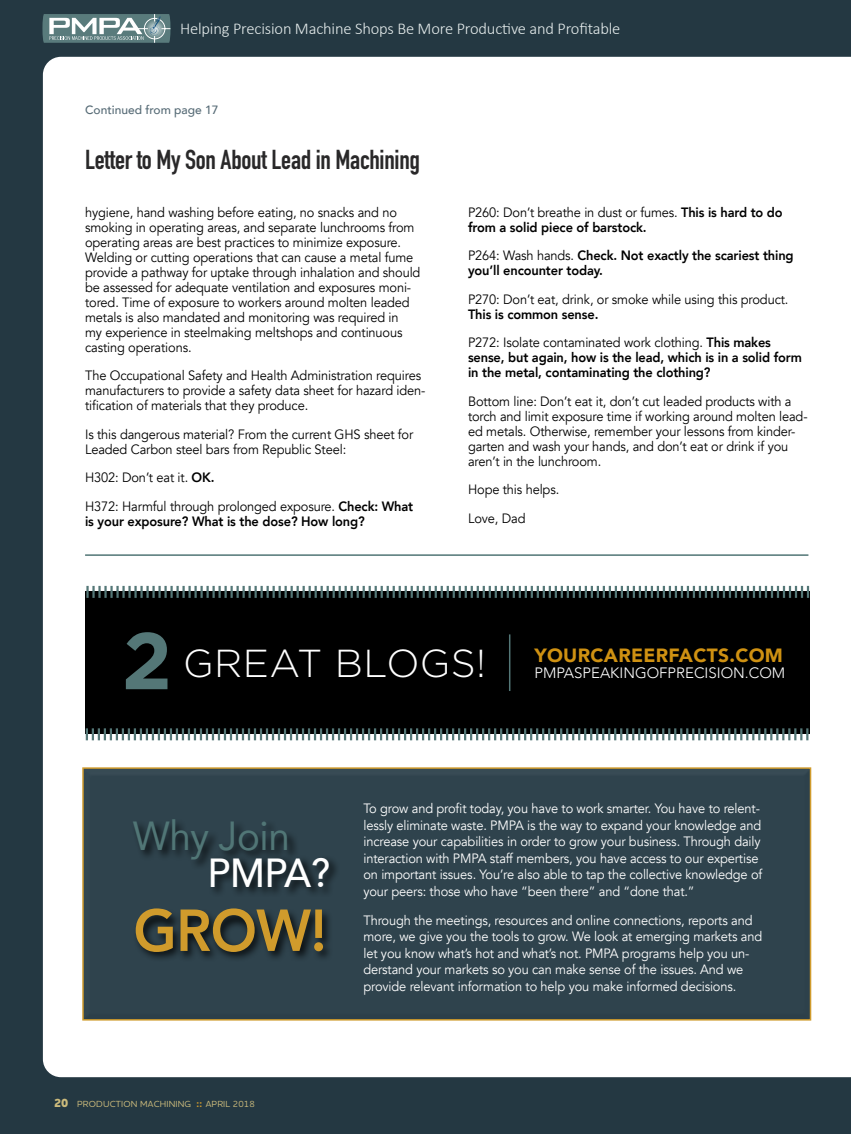
<style>
.page{position:relative;width:851px;height:1134px;background:#fff}
.page>*{position:absolute;margin:0;border:0;box-sizing:border-box;transform-origin:0 0}
.t1{font:800 58.5px "Avenir";color:#d09b2c;scale:.95 1}
.t2{font:40.5px "Avenir";letter-spacing:-.01em;color:#517676;scale:.95 1}
.t3{font:500 40.5px "Avenir";color:#fff;scale:.95 1}
.t4{font:300 39px "Gotham";letter-spacing:.01em;color:#fff}
.t5{font:700 27px "DIN Condensed";letter-spacing:-.01em;color:#292829}
.t6{font:900 19.2px "Avenir";letter-spacing:.015em;color:#cf9112}
.t7{font:300 16.5px "Calibri";letter-spacing:-.01em;color:#e4ebeb}
.t8{font:300 15px "Avenir";color:#fff}
.t9{font:13.5px/15px "Avenir";letter-spacing:-.01em;color:#000;scale:.95 1}
.t10{font:13.5px/16.5px "Avenir";letter-spacing:-.01em;color:#fff;scale:.95 1}
.t11{font:800 13.5px/15px "Avenir";letter-spacing:-.01em;color:#000;scale:.95 1}
.t12{font:500 12px "Avenir";color:#556a75}
.t13{font:500 9px "Houschka Pro";letter-spacing:.02em;color:#ccbb7c}
.s1{font-weight:800}
.s2{font-weight:400}
.s3{font-weight:700;font-size:80.4px;color:#547777}
.s4{font-weight:800;font-size:12px}
.s5{font-weight:700;font-size:10.5px;color:#d09b2c}
</style>
<div class="page">
<div style="left:0;top:0;width:850px;height:1134px;background:#243842"></div>
<div style="left:43px;top:57px;width:807px;height:1020px;background:#fff"></div>
<svg style="left:42px;top:14px;width:129px;height:29px;background:#849c9e"></svg>
<div style="left:75px;top:760px;width:743px;height:261px;background:#fff"></div>
<div style="left:79px;top:765px;width:740px;height:256px;background:#2f434d"></div>
<div style="left:82px;top:767px;width:729px;height:254px;border:2px solid #d09b2c"></div>
<div style="left:131px;top:819px;width:168px;height:51px;background:#000;opacity:.75"></div>
<div style="left:133px;top:909px;width:201px;height:53px;background:#000;opacity:.75"></div>
<div style="left:209px;top:855px;width:130px;height:42px;background:#000;opacity:.75"></div>
<div style="left:85px;top:591px;width:724px;height:143px;background:#000"></div>
<svg style="left:86px;top:586px;width:723px;height:12px"></svg>
<svg style="left:86px;top:728px;width:722px;height:12px"></svg>
<hr style="left:509px;top:634px;width:1px;height:57px;background:#547777">
<hr style="left:85px;top:554px;width:723px;height:2px;background:#517676">
<p class="t7" style="left:180px;top:18px;width:442px">Helping Precision Machine Shops Be More Productive and Profitable</p>
<p class="t12" style="left:85px;top:99px;width:135px">Continued from page 17</p>
<h3 class="t5" style="left:85px;top:141px;width:336px">Letter to My Son About Lead in Machining</h3>
<p class="t9" style="left:85px;top:205px;width:354px">hygiene, hand washing before eating, no snacks and no smoking in operating areas, and separate lunchrooms from operating areas are best practices to minimize exposure.<br>Welding or cutting operations that can cause a metal fume provide a pathway for uptake through inhalation and should be assessed for adequate ventilation and exposures moni&shy;tored. Time of exposure to workers around molten leaded metals is also mandated and monitoring was required in<br>my experience in steelmaking meltshops and continuous casting operations.</p>
<p class="t9" style="left:85px;top:368px;width:360px">The Occupational Safety and Health Administration requires manufacturers to provide a safety data sheet for hazard iden&shy;tification of materials that they produce.</p>
<p class="t9" style="left:85px;top:427px;width:347px">Is this dangerous material? From the current GHS sheet for<br>Leaded Carbon steel bars from Republic Steel:</p>
<p class="t9" style="left:85px;top:464px;width:347px;line-height:28.5px">H302: Don’t eat it. <span class="s1">OK.<br></span>H372: Harmful through prolonged exposure. <span class="s1">Check: What</span></p>
<p class="t11" style="left:85px;top:514px;width:296px">is your exposure? What is the dose? How long?</p>
<p class="t11" style="left:468px;top:205px;width:333px"><span class="s2">P260: Don’t breathe in dust or fumes.</span> This is hard to do from a solid piece of barstock.</p>
<p class="t11" style="left:468px;top:248px;width:344px"><span class="s2">P264: Wash hands.</span> Check. Not exactly the scariest thing you’ll encounter today.</p>
<p class="t9" style="left:468px;top:292px;width:339px">P270: Don’t eat, drink, or smoke while using this product.</p>
<p class="t9" style="left:468px;top:300px;width:320px;line-height:28.5px"><span class="s1">This is common sense.<br></span>P272: Isolate contaminated work clothing. <span class="s1">This makes</span></p>
<p class="t11" style="left:468px;top:350px;width:353px">sense, but again, how is the lead, which is in a solid form in the metal, contaminating the clothing?</p>
<p class="t9" style="left:468px;top:394px;width:359px">Bottom line: Don’t eat it, don’t cut leaded products with a torch and limit exposure time if working around molten lead&shy;ed metals. Otherwise, remember your lessons from kinder&shy;garten and wash your hands, and don’t eat or drink if you aren’t in the lunchroom.</p>
<p class="t9" style="left:468px;top:476px;width:97px;line-height:28.5px">Hope this helps.<br>Love, Dad</p>
<h3 class="t4" style="left:122px;top:639px;width:365px"><span class="s3">2</span> GREAT BLOGS!</h3>
<h3 class="t6" style="left:534px;top:638px;width:250px">YOURCAREERFACTS.COM</h3>
<p class="t8" style="left:534px;top:664px;width:252px">PMPASPEAKINGOFPRECISION.COM</p>
<h2 class="t2" style="left:133px;top:803px;width:167px">Why Join</h2>
<h2 class="t3" style="left:207px;top:837px;width:130px">PMPA?</h2>
<h1 class="t1" style="left:133px;top:885px;width:205px">GROW!</h1>
<p class="t10" style="left:363px;top:801px;width:421px">To grow and profit today, you have to work smarter. You have to relent&shy;lessly eliminate waste. PMPA is the way to expand your knowledge and increase your capabilities in order to grow your business. Through daily interaction with PMPA staff members, you have access to our expertise on important issues. You’re also able to tap the collective knowledge of your peers: those who have “been there” and “done that.”</p>
<p class="t10" style="left:363px;top:912px;width:421px">Through the meetings, resources and online connections, reports and more, we give you the tools to grow. We look at emerging markets and let you know what’s hot and what’s not. PMPA programs help you un&shy;derstand your markets so you can make sense of the issues. And we provide relevant information to help you make informed decisions.</p>
<p class="t13" style="left:54px;top:1098px;width:202px"><span class="s4">20</span> PRODUCTION MACHINING <span class="s5">::</span> APRIL 2018</p>
</div>
